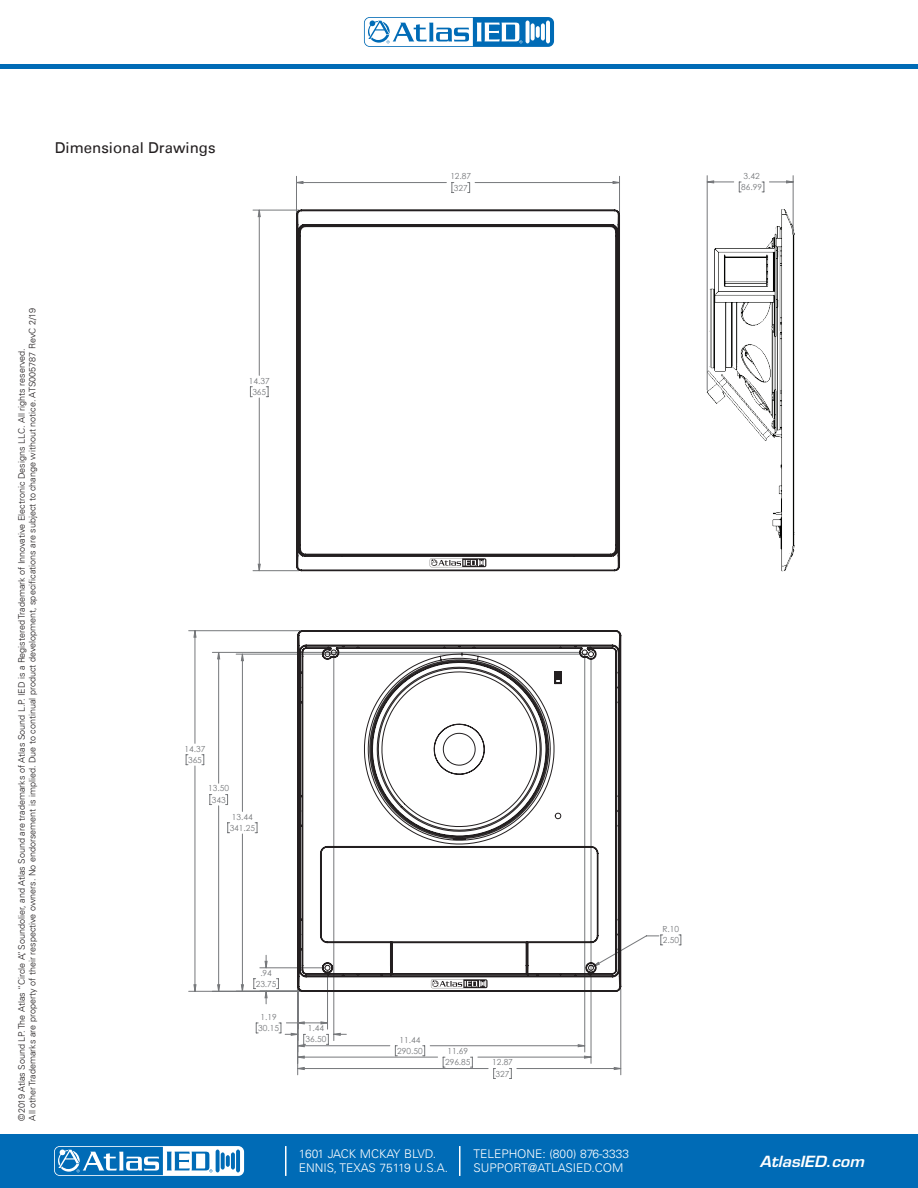
<style>
.page{position:relative;width:918px;height:1188px;background:#fff}
.page>*{position:absolute;margin:0;border:0;box-sizing:border-box;transform-origin:0 0}
.t1{font:15px "Univers LT";color:#231f20}
.t2{font:italic 600 15px "Eurostile LT Std";color:#fff;scale:1.05 1}
.t3{font:300 12px/13.5px "Univers LT";color:#fff}
.t4{font:300 9px/10.8px "Univers LT";color:#231f20}
.t5{font:8.4px/11.2px "Century Gothic";color:#76787b}
</style>
<div class="page">
<div style="left:0;top:1134px;width:918px;height:54px;background:#006bb6"></div>
<svg style="left:54px;top:1146px;width:190px;height:30px"></svg>
<hr style="left:285px;top:1146px;width:2px;height:30px;background:#fff">
<hr style="left:459px;top:1146px;width:1px;height:30px;background:#fff">
<hr style="left:0;top:64px;width:918px;height:4px;background:#006bb6">
<svg style="left:364px;top:17px;width:190px;height:30px"></svg>
<svg style="left:526px;top:21px;width:4px;height:22px"></svg>
<hr style="left:546px;top:21px;width:4px;height:22px;background:#fff;border-radius:2px">
<svg style="left:531px;top:23px;width:4px;height:18px"></svg>
<svg style="left:541px;top:23px;width:4px;height:18px"></svg>
<svg style="left:536px;top:26px;width:4px;height:12px"></svg>
<svg style="left:365px;top:18px;width:157px;height:28px"></svg>
<hr style="left:296px;top:176px;width:1px;height:37px;background:#76787b">
<hr style="left:619px;top:176px;width:1px;height:37px;background:#76787b">
<svg style="left:250px;top:386px;width:2px;height:11px"></svg>
<hr style="left:253px;top:570px;width:46px;height:1px;background:#76787b">
<hr style="left:253px;top:210px;width:46px;height:1px;background:#76787b">
<hr style="left:238px;top:176px;width:1px;height:214px;background:#76787b">
<svg style="left:258px;top:182px;width:361px;height:389px"></svg>
<svg style="left:296px;top:209px;width:324px;height:362px"></svg>
<svg style="left:430px;top:558px;width:56px;height:9px"></svg>
<img style="left:706px;top:175px;width:88px;height:397px">
<svg style="left:707px;top:180px;width:88px;height:391px"></svg>
<hr style="left:917px;top:176px;width:1px;height:37px;background:#76787b">
<hr style="left:883px;top:398px;width:1px;height:173px;background:#76787b">
<hr style="left:883px;top:210px;width:1px;height:165px;background:#76787b">
<hr style="left:707px;top:176px;width:1px;height:214px;background:#76787b">
<hr style="left:793px;top:176px;width:1px;height:57px;background:#76787b">
<svg style="left:707px;top:181px;width:86px;height:12px"></svg>
<svg style="left:194px;top:631px;width:427px;height:439px"></svg>
<svg style="left:297px;top:630px;width:324px;height:362px"></svg>
<svg style="left:431px;top:979px;width:57px;height:9px"></svg>
<h1 class="t1" style="left:55px;top:138px;width:162px">Dimensional Drawings</h1>
<p class="t5" style="left:450px;top:171px;width:22px;text-align:center">12.87<br>327</p>
<p class="t4" style="left:16px;top:1120px;width:814px;rotate:-90deg">©2019 Atlas Sound LP. The Atlas “Circle A”, Soundolier, and Atlas Sound are trademarks of Atlas Sound L.P. IED is a Registered Trademark of Innovative Electronic Designs LLC. All rights reserved.<br>All other Trademarks are property of their respective owners. No endorsement is implied. Due to continual product development, specifications are subject to change without notice. ATS005787 RevC 2/19</p>
<p class="t5" style="left:249px;top:375px;width:22px;text-align:center">14.37<br>365</p>
<p class="t5" style="left:185px;top:743px;width:22px;text-align:center">14.37<br>365</p>
<p class="t5" style="left:208px;top:783px;width:22px;text-align:center">13.50<br>343</p>
<p class="t5" style="left:230px;top:811px;width:27px">13.44<br>341.25</p>
<p class="t5" style="left:256px;top:967px;width:22px;text-align:center">.94<br>23.75</p>
<p class="t5" style="left:258px;top:1011px;width:22px">1.19<br>30.15</p>
<p class="t5" style="left:306px;top:1022px;width:22px">1.44<br>36.50</p>
<p class="t5" style="left:397px;top:1034px;width:27px">11.44<br>290.50</p>
<p class="t5" style="left:445px;top:1045px;width:27px">11.69<br>296.85</p>
<p class="t5" style="left:492px;top:1057px;width:22px;text-align:center">12.87<br>327</p>
<h2 class="t3" style="left:299px;top:1147px;width:151px">1601 JACK MCKAY BLVD.<br>ENNIS, TEXAS 75119 U.S.A.</h2>
<h2 class="t3" style="left:473px;top:1147px;width:157px">TELEPHONE: (800) 876-3333<br>SUPPORT@ATLASIED.COM</h2>
<p class="t5" style="left:663px;top:923px;width:18px">R.10<br>2.50</p>
<p class="t5" style="left:741px;top:170px;width:22px">3.42<br>86.99</p>
<h1 class="t2" style="left:760px;top:1152px;width:101px">AtlasIED.com</h1>
</div>
